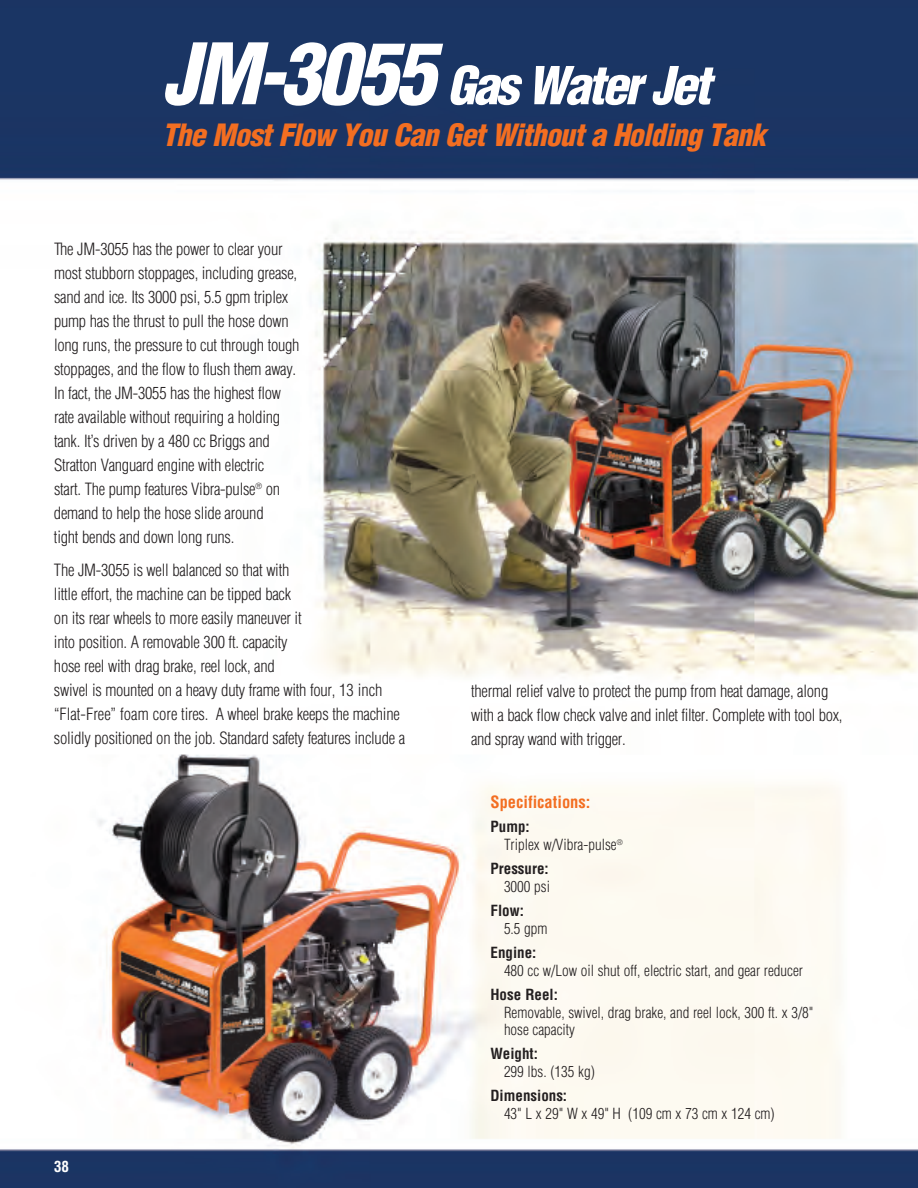
<style>
.page{position:relative;width:918px;height:1188px;background:#fff}
.page>*{position:absolute;margin:0;border:0;box-sizing:border-box;transform-origin:0 0}
.t1{font:italic 900 condensed 51px "Helvetica LT Std";letter-spacing:-.05em;color:#fff}
.t2{font:italic 900 condensed 30px "Helvetica LT Std";letter-spacing:-.025em;color:#f36e21}
.t3{font:300 condensed 16.5px/24px "Helvetica LT Std";letter-spacing:-.015em;color:#231f20}
.t4{font:700 condensed 16.5px "Helvetica LT Std";color:#f36e21}
.t5{font:300 condensed 15px/18px "Helvetica LT Std";color:#231f20}
.t6{font:700 condensed 15px "Helvetica LT Std";color:#231f20}
.t7{font:700 condensed 15px "Helvetica LT Std";color:#fff}
.s1{font-size:82.5px}
.s2{font-weight:700}
</style>
<div class="page">
<img style="left:0;top:0;width:918px;height:1188px">
<h1 class="t1" style="left:162px;top:53px;width:550px"><span class="s1">JM-3055</span> Gas Water Jet</h1>
<h2 class="t2" style="left:162px;top:116px;width:606px">The Most Flow You Can Get Without a Holding Tank</h2>
<p class="t3" style="left:54px;top:237px;width:247px">The JM-3055 has the power to clear your most stubborn stoppages, including grease, sand and ice. Its 3000 psi, 5.5 gpm triplex pump has the thrust to pull the hose down long runs, the pressure to cut through tough stoppages, and the flow to flush them away.<br>In fact, the JM-3055 has the highest flow rate available without requiring a holding tank. It’s driven by a 480 cc Briggs and Stratton Vanguard engine with electric<br>start. The pump features Vibra-pulse<sup>®</sup> on demand to help the hose slide around<br>tight bends and down long runs.</p>
<p class="t3" style="left:54px;top:558px;width:353px">The JM-3055 is well balanced so that with<br>little effort, the machine can be tipped back<br>on its rear wheels to more easily maneuver it<br>into position. A removable 300 ft. capacity<br>hose reel with drag brake, reel lock, and<br>swivel is mounted on a heavy duty frame with four, 13 inch “Flat-Free” foam core tires. A wheel brake keeps the machine solidly positioned on the job. Standard safety features include a</p>
<p class="t7" style="left:54px;top:1157px;width:16px">38</p>
<p class="t3" style="left:471px;top:679px;width:373px">thermal relief valve to protect the pump from heat damage, along with a back flow check valve and inlet filter. Complete with tool box, and spray wand with trigger.</p>
<p class="t4" style="left:490px;top:792px;width:101px">Specifications:</p>
<p class="t5" style="left:504px;top:818px;width:120px;text-indent:-14px"><span class="s2">Pump:<br></span>Triplex w/Vibra-pulse<sup>®</sup></p>
<p class="t6" style="left:490px;top:859px;width:60px">Pressure:</p>
<p class="t5" style="left:504px;top:878px;width:48px">3000 psi</p>
<p class="t6" style="left:490px;top:901px;width:35px">Flow:</p>
<p class="t5" style="left:504px;top:920px;width:45px">5.5 gpm</p>
<p class="t6" style="left:490px;top:943px;width:47px">Engine:</p>
<p class="t5" style="left:504px;top:962px;width:301px">480 cc w/Low oil shut off, electric start, and gear reducer</p>
<p class="t6" style="left:490px;top:985px;width:69px">Hose Reel:</p>
<p class="t5" style="left:504px;top:1005px;width:311px;line-height:16.5px">Removable, swivel, drag brake, and reel lock, 300 ft. x 3/8" hose capacity</p>
<p class="t6" style="left:490px;top:1044px;width:49px">Weight:</p>
<p class="t5" style="left:504px;top:1062px;width:92px">299 lbs. (135 kg)</p>
<p class="t6" style="left:490px;top:1086px;width:78px">Dimensions:</p>
<p class="t5" style="left:504px;top:1104px;width:272px">43" L x 29" W x 49" H (109 cm x 73 cm x 124 cm)</p>
</div>
